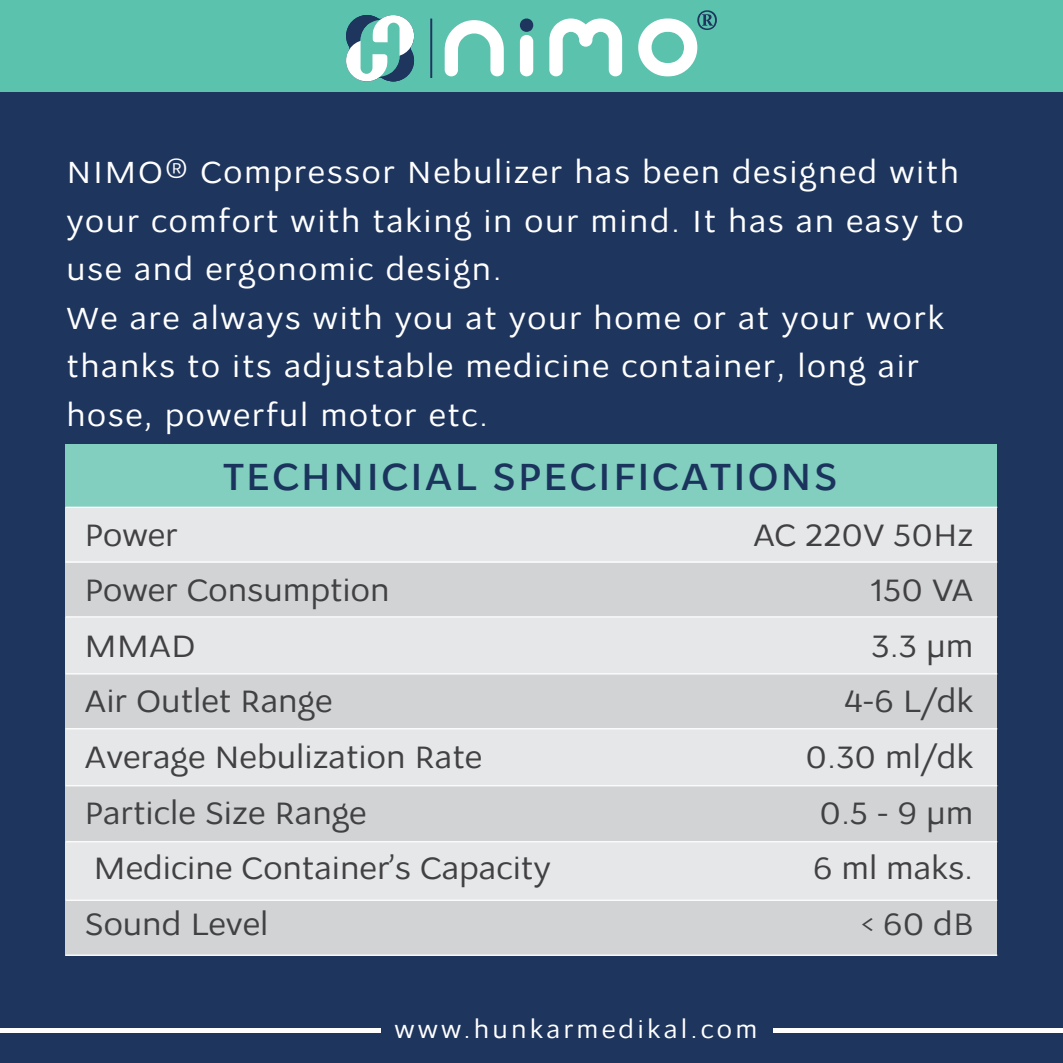
<style>
.page{position:relative;width:1063px;height:1063px;background:#1e355e}
.page>*{position:absolute;margin:0;border:0;box-sizing:border-box;transform-origin:0 0}
.t1{font:500 40.25px "Osnova Pro";letter-spacing:.05em;color:#1b345d}
.t2{font:32.88px/55.6px "Osnova Pro";color:#414042}
.t3{font:32.5px/48.5px "Osnova Pro";letter-spacing:.05em;color:#fff}
.t4{font:26.12px "Osnova Pro";letter-spacing:.12em;color:#fff}
</style>
<div class="page">
<div style="left:0;top:0;width:1063px;height:92px;background:#5bc2ae"></div>
<svg style="left:346px;top:15px;width:69px;height:67px"></svg>
<svg style="left:445px;top:20px;width:59px;height:56px"></svg>
<svg style="left:520px;top:19px;width:13px;height:57px"></svg>
<svg style="left:549px;top:19px;width:73px;height:57px"></svg>
<svg style="left:638px;top:10px;width:79px;height:66px"></svg>
<hr style="left:430px;top:19px;width:2px;height:59px;background:#1e355e">
<div style="left:0;top:1028px;width:1063px;height:5px;background:#fff"></div>
<div style="left:382px;top:1015px;width:391px;height:36px;background:#1e355e"></div>
<div style="left:66px;top:505px;width:931px;height:58px;background:#e6e7e8"></div>
<div style="left:66px;top:563px;width:931px;height:58px;background:#d1d3d4"></div>
<div style="left:66px;top:617px;width:931px;height:58px;background:#e6e7e8"></div>
<div style="left:66px;top:675px;width:931px;height:57px;background:#d1d3d4"></div>
<div style="left:66px;top:729px;width:931px;height:57px;background:#e6e7e8"></div>
<div style="left:66px;top:786px;width:931px;height:58px;background:#d1d3d4"></div>
<div style="left:66px;top:842px;width:931px;height:58px;background:#e6e7e8"></div>
<div style="left:66px;top:900px;width:931px;height:55px;background:#d1d3d4"></div>
<div style="left:66px;top:444px;width:931px;height:63px;background:#82cebf"></div>
<hr style="left:66px;top:507px;width:931px;height:1px;background:#fff">
<hr style="left:66px;top:561px;width:931px;height:2px;background:#fff">
<hr style="left:66px;top:616px;width:931px;height:2px;background:#fff">
<hr style="left:66px;top:673px;width:931px;height:1px;background:#fff">
<hr style="left:66px;top:728px;width:931px;height:1px;background:#fff">
<hr style="left:66px;top:785px;width:931px;height:1px;background:#fff">
<hr style="left:66px;top:841px;width:931px;height:1px;background:#fff">
<hr style="left:66px;top:900px;width:931px;height:1px;background:#fff">
<hr style="left:66px;top:955px;width:931px;height:1px;background:#fff">
<p class="t3" style="left:66px;top:149px;width:899px">NIMO® Compressor Nebulizer has been designed with your comfort with taking in our mind. It has an easy to use and ergonomic design.<br>We are always with you at your home or at your work thanks to its adjustable medicine container, long air hose, powerful motor etc.</p>
<p class="t1" style="left:224px;top:452px;width:615px">TECHNICIAL SPECIFICATIONS</p>
<p class="t2" style="left:84px;top:507px;width:468px">Power<br>Power Consumption<br>MMAD<br>Air Outlet Range<br>Average Nebulization Rate<br>Particle Size Range<br>Medicine Container’s Capacity<br>Sound Level</p>
<p class="t2" style="left:753px;top:507px;width:222px;text-align:right">AC 220V 50Hz<br>150 VA<br>3.3 µm<br>4-6 L/dk<br>0.30 ml/dk<br>0.5 - 9 µm<br>6 ml maks.<br>&lt; 60 dB</p>
<p class="t4" style="left:394px;top:1014px;width:364px">www.hunkarmedikal.com</p>
</div>
